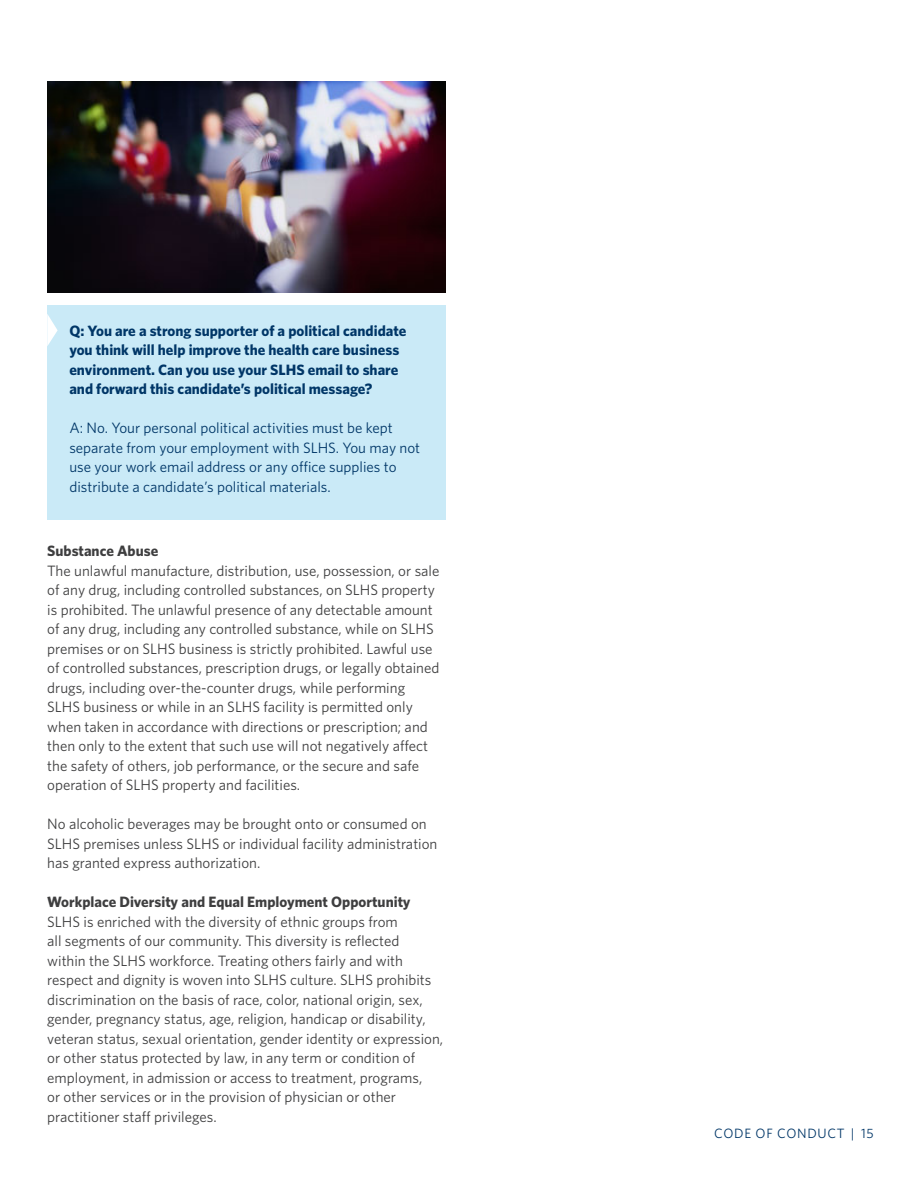
<style>
.page{position:relative;width:918px;height:1188px;background:#fff}
.page>*{position:absolute;margin:0;border:0;box-sizing:border-box;transform-origin:0 0}
.Body_Copy{font:15px/19.5px "Whitney";color:#3e3e3f}
.t1{font:15px/19.5px "Whitney";color:#003667}
.t2{font:700 15px/19.5px "Whitney";color:#003667}
.Body_Copy-2{font:700 15px "Whitney";color:#3e3e3f}
.t3{font:13.5px "Whitney";letter-spacing:.05em;color:#003667}
</style>
<div class="page">
<div style="left:47px;top:305px;width:399px;height:215px;background:#caeaf7"></div>
<img style="left:47px;top:81px;width:399px;height:212px">
<svg style="left:47px;top:314px;width:11px;height:32px"></svg>
<p class="t2" style="left:69px;top:320px;width:339px">Q: You are a strong supporter of a political candidate you think will help improve the health care business environment. Can you use your SLHS email to share and forward this candidate’s political message?</p>
<p class="t1" style="left:69px;top:418px;width:352px">A: No. Your personal political activities must be kept separate from your employment with SLHS. You may not use your work email address or any office supplies to distribute a candidate’s political materials.</p>
<p class="Body_Copy-2" style="left:47px;top:541px;width:113px">Substance Abuse</p>
<p class="Body_Copy" style="left:47px;top:560px;width:394px">The unlawful manufacture, distribution, use, possession, or sale of any drug, including controlled substances, on SLHS property is prohibited. The unlawful presence of any detectable amount of any drug, including any controlled substance, while on SLHS premises or on SLHS business is strictly prohibited. Lawful use of controlled substances, prescription drugs, or legally obtained drugs, including over-the-counter drugs, while performing SLHS business or while in an SLHS facility is permitted only when taken in accordance with directions or prescription; and then only to the extent that such use will not negatively affect the safety of others, job performance, or the secure and safe operation of SLHS property and facilities.</p>
<p class="Body_Copy" style="left:47px;top:814px;width:392px">No alcoholic beverages may be brought onto or consumed on<br>SLHS premises unless SLHS or individual facility administration has granted express authorization.</p>
<p class="Body_Copy-2" style="left:47px;top:892px;width:365px">Workplace Diversity and Equal Employment Opportunity</p>
<p class="Body_Copy" style="left:47px;top:911px;width:398px">SLHS is enriched with the diversity of ethnic groups from<br>all segments of our community. This diversity is reflected<br>within the SLHS workforce. Treating others fairly and with respect and dignity is woven into SLHS culture. SLHS prohibits discrimination on the basis of race, color, national origin, sex, gender, pregnancy status, age, religion, handicap or disability, veteran status, sexual orientation, gender identity or expression, or other status protected by law, in any term or condition of employment, in admission or access to treatment, programs,<br>or other services or in the provision of physician or other practitioner staff privileges.</p>
<p class="t3" style="left:714px;top:1124px;width:161px">CODE OF CONDUCT | 15</p>
</div>
